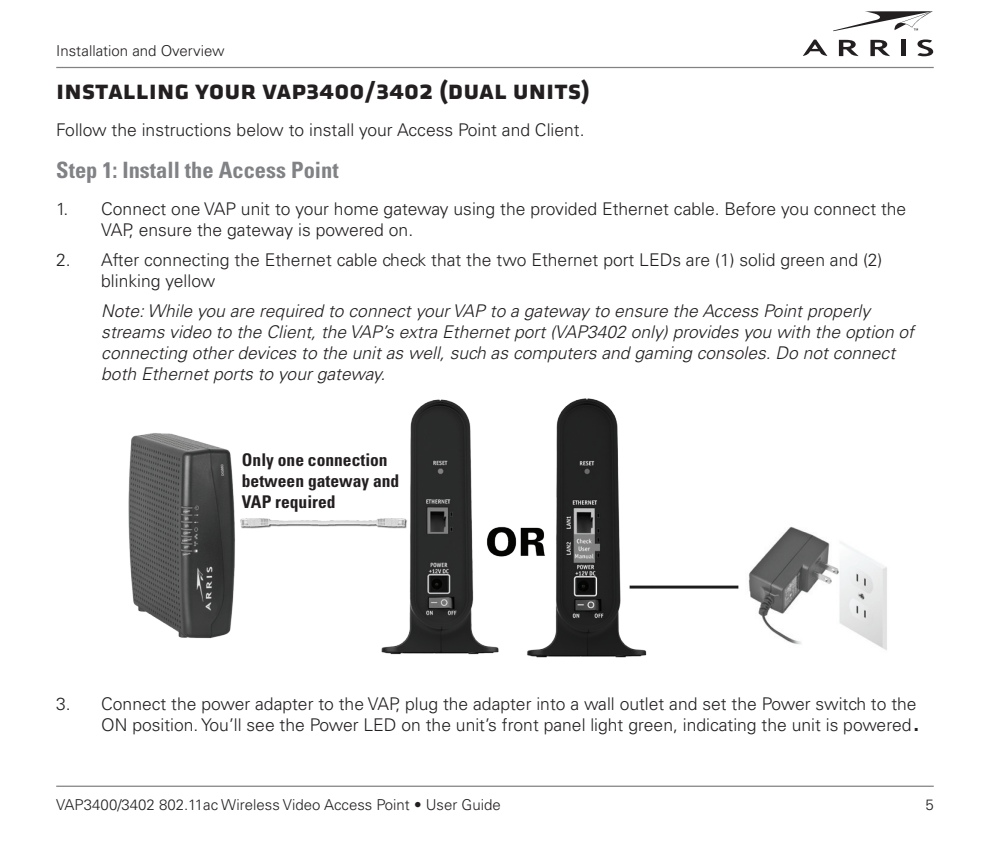
<style>
.page{position:relative;width:990px;height:855px;background:#fff}
.page>*{position:absolute;margin:0;border:0;box-sizing:border-box;transform-origin:0 0}
.Heading_1{font:27.5px "Klavika Motorola Bold SC";color:#231f20}
.Heading_2{font:700 condensed 22.5px "Univers";color:#808285}
.Body_Text{font:300 17.5px/21px "Univers LT Std";color:#231f20}
.Body_Text-2{font:italic 300 17.5px/21px "Univers LT Std";color:#231f20}
.t1{font:700 condensed 17.5px/21px "Univers LT Std";color:#231f20}
.t2{font:300 15px "Univers LT Std";color:#231f20}
.s1{font-size:35px}
.s2{font-weight:900}
</style>
<div class="page">
<hr style="left:56px;top:67px;width:878px;height:1px;background:#808285">
<hr style="left:56px;top:786px;width:878px;height:1px;background:#808285">
<svg style="left:803px;top:40px;width:24px;height:16px"></svg>
<svg style="left:839px;top:40px;width:20px;height:16px"></svg>
<svg style="left:870px;top:40px;width:20px;height:16px"></svg>
<div style="left:901px;top:40px;width:5px;height:16px;background:#231f20"></div>
<svg style="left:917px;top:40px;width:16px;height:16px"></svg>
<svg style="left:833px;top:11px;width:99px;height:20px"></svg>
<img style="left:128px;top:398px;width:759px;height:259px">
<p class="t2" style="left:56px;top:42px;width:170px">Installation and Overview</p>
<p class="Heading_1" style="left:56px;top:75px;width:536px">Installing Your VAP3400/3402 (Dual Units)</p>
<p class="Body_Text" style="left:56px;top:119px;width:530px">Follow the instructions below to install your Access Point and Client.</p>
<p class="Heading_2" style="left:56px;top:157px;width:284px">Step 1: Install the Access Point</p>
<p class="Body_Text" style="left:101px;top:198px;width:807px;text-indent:-45px">1. Connect one VAP unit to your home gateway using the provided Ethernet cable. Before you connect the<br>VAP, ensure the gateway is powered on.</p>
<p class="Body_Text" style="left:101px;top:249px;width:783px;text-indent:-45px">2. After connecting the Ethernet cable check that the two Ethernet port LEDs are (1) solid green and (2) blinking yellow</p>
<p class="Body_Text-2" style="left:101px;top:301px;width:814px">Note: While you are required to connect your VAP to a gateway to ensure the Access Point properly streams video to the Client, the VAP’s extra Ethernet port (VAP3402 only) provides you with the option of connecting other devices to the unit as well, such as computers and gaming consoles. Do not connect both Ethernet ports to your gateway.</p>
<p class="t1" style="left:242px;top:449px;width:147px">Only one connection</p>
<p class="t1" style="left:242px;top:470px;width:159px">between gateway and<br>VAP required</p>
<p class="Body_Text" style="left:56px;top:693px;width:867px;text-align:right">3. Connect the power adapter to the VAP, plug the adapter into a wall outlet and set the Power switch to the<br>ON position. You’ll see the Power LED on the unit’s front panel light green, indicating the unit is powered<span class="s1">.</span></p>
<p class="t2" style="left:56px;top:795px;width:446px">VAP3400/3402 802.11ac Wireless Video Access Point <span class="s2">•</span> User Guide</p>
<p class="t2" style="left:925px;top:795px;width:10px">5</p>
</div>
